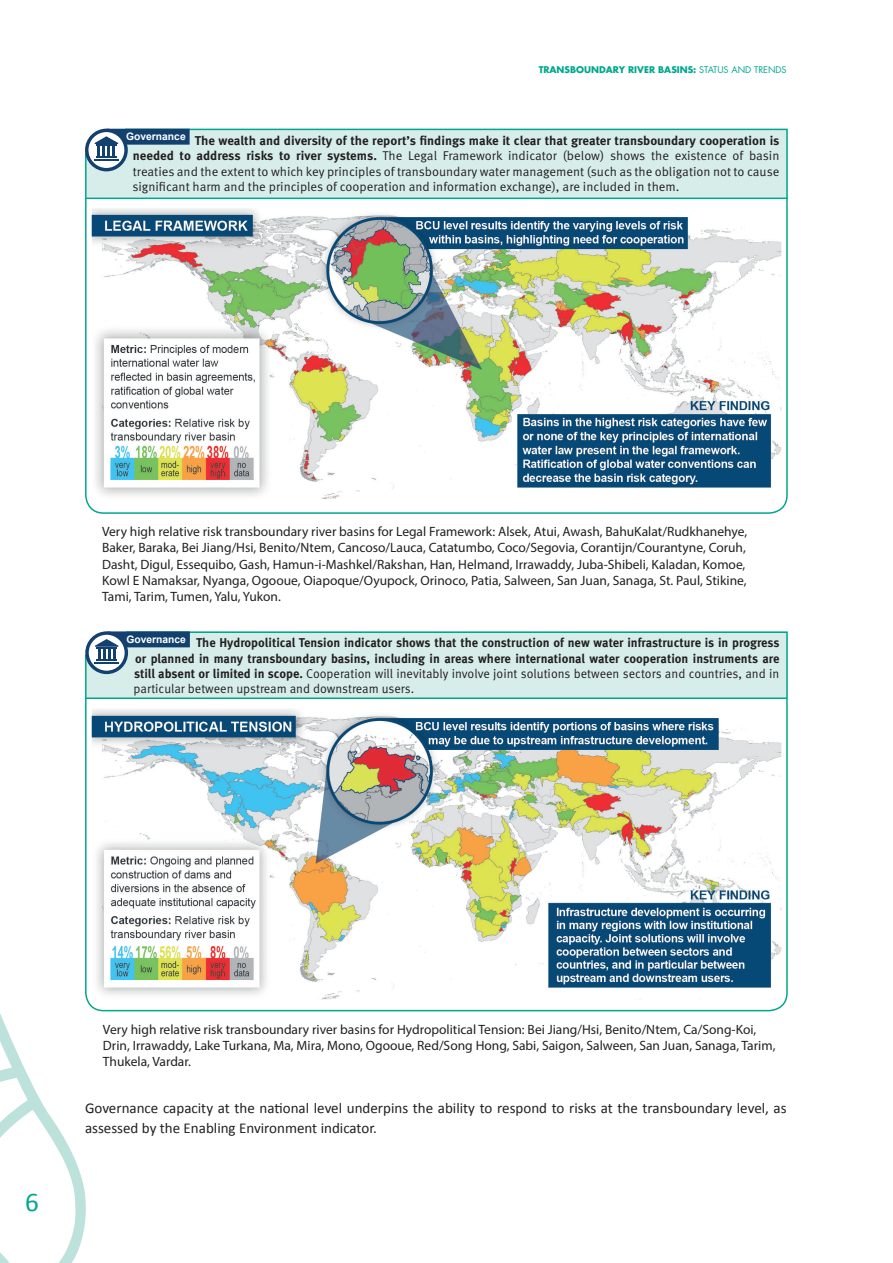
<style>
.page{position:relative;width:893px;height:1263px;background:#fff}
.page>*{position:absolute;margin:0;border:0;box-sizing:border-box;transform-origin:0 0}
.t1{font:27px "Calibri";color:#00a78f}
.t2{font:15px/19.8px "Calibri";color:#231f20}
.t3{font:13.5px/16.2px "Myriad Pro";color:#231f20}
.t4{font:12.75px/15.3px "Meta Pro";color:#231f20;text-align:justify}
.t5{font:700 12.75px/15.3px "Meta Pro";color:#231f20;text-align:justify}
.t6{font:700 10.35px "Arial";color:#fff}
.t7{font:700 9px "Futura";color:#00a78f}
.s1{font-weight:400}
.s2{font-weight:700}
</style>
<div class="page">
<svg style="left:0;top:1014px;width:86px;height:249px"></svg>
<svg style="left:85px;top:631px;width:703px;height:381px"></svg>
<hr style="left:86px;top:697px;width:701px;height:2px;background:#00a78f">
<img style="left:92px;top:708px;width:689px;height:291px">
<svg style="left:85px;top:128px;width:703px;height:386px"></svg>
<div style="left:81px;top:124px;width:44px;height:29px;background:#fff"></div>
<div style="left:81px;top:626px;width:44px;height:29px;background:#fff"></div>
<svg style="left:87px;top:130px;width:39px;height:40px"></svg>
<div style="left:85px;top:129px;width:43px;height:42px;border:3px solid #13416f;border-radius:50%"></div>
<hr style="left:96px;top:156px;width:21px;height:2px;background:#13416f">
<hr style="left:94px;top:159px;width:25px;height:2px;background:#13416f">
<svg style="left:95px;top:129px;width:95px;height:27px;background:#6a8ba5"></svg>
<svg style="left:87px;top:633px;width:39px;height:39px"></svg>
<div style="left:85px;top:631px;width:43px;height:43px;border:3px solid #13416f;border-radius:50%"></div>
<svg style="left:94px;top:631px;width:96px;height:32px;background:#7595ac"></svg>
<p class="t7" style="left:539px;top:63px;width:249px">TRANSBOUNDARY RIVER BASINS: <span class="s1">STATUS AND TRENDS</span></p>
<p class="t6" style="left:126px;top:130px;width:61px">Governance</p>
<p class="t4" style="left:132px;top:133px;width:649px;text-indent:62px"><span class="s2">The wealth and diversity of the report’s findings make it clear that greater transboundary cooperation is needed to address risks to river systems.</span> The Legal Framework indicator (below) shows the existence of basin treaties and the extent to which key principles of transboundary water management (such as the obligation not to cause significant harm and the principles of cooperation and information exchange), are included in them.</p>
<p class="t3" style="left:102px;top:523px;width:646px">Very high relative risk transboundary river basins for Legal Framework: Alsek, Atui, Awash, BahuKalat/Rudkhanehye, Baker, Baraka, Bei Jiang/Hsi, Benito/Ntem, Cancoso/Lauca, Catatumbo, Coco/Segovia, Corantijn/Courantyne, Coruh, Dasht, Digul, Essequibo, Gash, Hamun-i-Mashkel/Rakshan, Han, Helmand, Irrawaddy, Juba-Shibeli, Kaladan, Komoe, Kowl E Namaksar, Nyanga, Ogooue, Oiapoque/Oyupock, Orinoco, Patia, Salween, San Juan, Sanaga, St. Paul, Stikine, Tami, Tarim, Tumen, Yalu, Yukon.</p>
<p class="t6" style="left:126px;top:632px;width:61px">Governance</p>
<p class="t5" style="left:134px;top:636px;width:647px;text-indent:62px">The Hydropolitical Tension indicator shows that the construction of new water infrastructure is in progress or planned in many transboundary basins, including in areas where international water cooperation instruments are still absent or limited in scope. <span class="s1">Cooperation will inevitably involve joint solutions between sectors and countries, and in particular between upstream and downstream users.</span></p>
<h1 class="t1" style="left:25px;top:1185px;width:15px">6</h1>
<p class="t3" style="left:103px;top:1021px;width:674px">Very high relative risk transboundary river basins for Hydropolitical Tension: Bei Jiang/Hsi, Benito/Ntem, Ca/Song-Koi,<br>Drin, Irrawaddy, Lake Turkana, Ma, Mira, Mono, Ogooue, Red/Song Hong, Sabi, Saigon, Salween, San Juan, Sanaga, Tarim,<br>Thukela, Vardar.</p>
<p class="t2" style="left:85px;top:1098px;width:703px">Governance capacity at the national level underpins the ability to respond to risks at the transboundary level, as assessed by the Enabling Environment indicator.</p>
</div>
